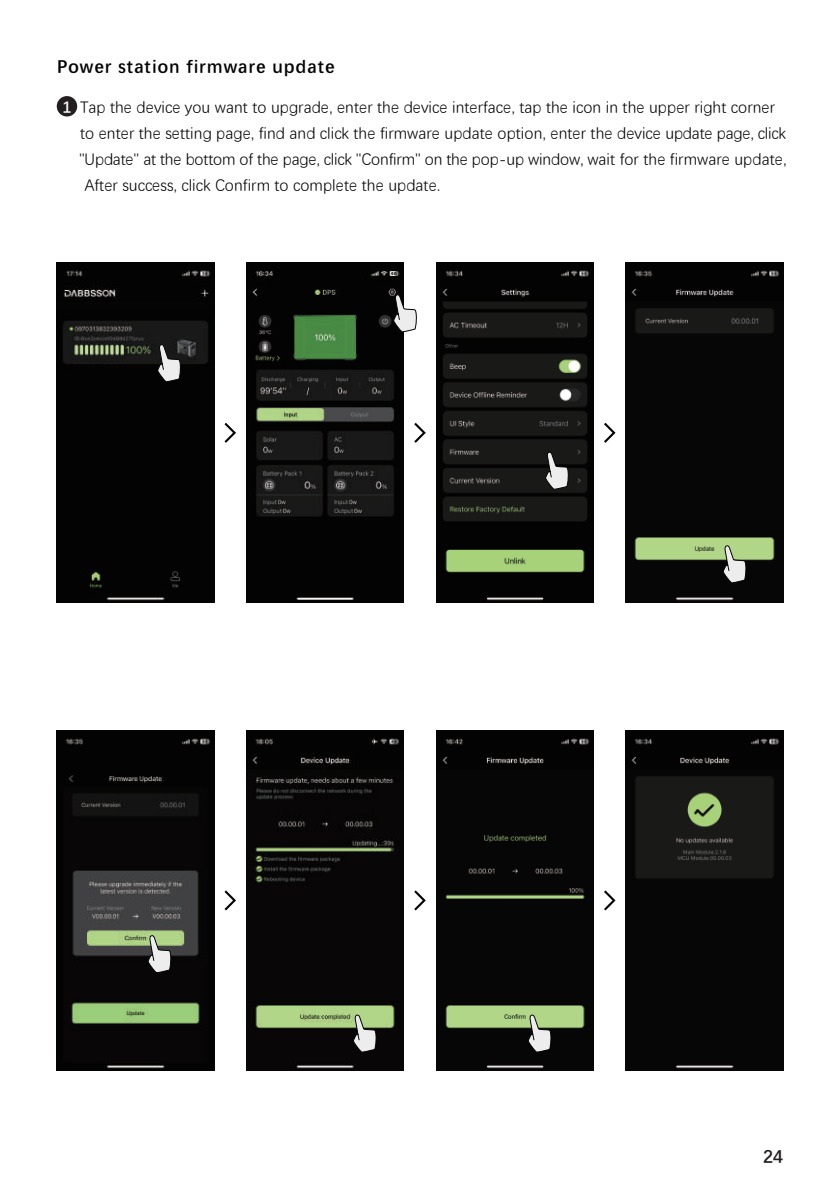
<style>
.page{position:relative;width:840px;height:1191px;background:#fff}
.page>*{position:absolute;margin:0;border:0;box-sizing:border-box;transform-origin:0 0}
.t1{font:700 18px "Deng Xian";letter-spacing:.05em;color:#030303}
.t2{font:700 18px "Deng Xian";color:#231f20}
.t3{font:16px "Deng Xian";color:#030303}
.s1{font-weight:700;color:#fff}
</style>
<div class="page">
<div style="left:57px;top:96px;width:20px;height:20px;background:#231f20;border-radius:50%"></div>
<img style="left:436px;top:263px;width:157px;height:340px">
<img style="left:246px;top:263px;width:157px;height:340px">
<img style="left:57px;top:263px;width:157px;height:340px">
<img style="left:625px;top:263px;width:157px;height:340px">
<svg style="left:722px;top:545px;width:25px;height:38px"></svg>
<svg style="left:544px;top:451px;width:25px;height:39px"></svg>
<svg style="left:392px;top:294px;width:25px;height:38px"></svg>
<svg style="left:157px;top:344px;width:25px;height:38px"></svg>
<svg style="left:224px;top:423px;width:12px;height:20px"></svg>
<svg style="left:414px;top:423px;width:11px;height:20px"></svg>
<svg style="left:604px;top:423px;width:11px;height:20px"></svg>
<img style="left:625px;top:730px;width:157px;height:340px">
<img style="left:436px;top:730px;width:157px;height:340px">
<img style="left:57px;top:730px;width:157px;height:340px">
<svg style="left:224px;top:890px;width:12px;height:20px"></svg>
<svg style="left:414px;top:890px;width:11px;height:20px"></svg>
<svg style="left:604px;top:890px;width:11px;height:20px"></svg>
<svg style="left:147px;top:934px;width:25px;height:39px"></svg>
<svg style="left:527px;top:1014px;width:25px;height:38px"></svg>
<img style="left:246px;top:730px;width:157px;height:340px">
<svg style="left:352px;top:1014px;width:25px;height:38px"></svg>
<p class="t1" style="left:57px;top:54px;width:279px">Power station firmware update</p>
<p class="t3" style="left:62px;top:96px;width:713px"><span class="s1">1</span> Tap the device you want to upgrade, enter the device interface, tap the icon in the upper right corner</p>
<p class="t3" style="left:80px;top:122px;width:707px">to enter the setting page, find and click the firmware update option, enter the device update page, click</p>
<p class="t3" style="left:79px;top:148px;width:708px">"Update" at the bottom of the page, click "Confirm" on the pop-up window, wait for the firmware update,</p>
<p class="t3" style="left:84px;top:174px;width:357px">After success, click Confirm to complete the update.</p>
<p class="t2" style="left:762px;top:1144px;width:21px">24</p>
</div>
